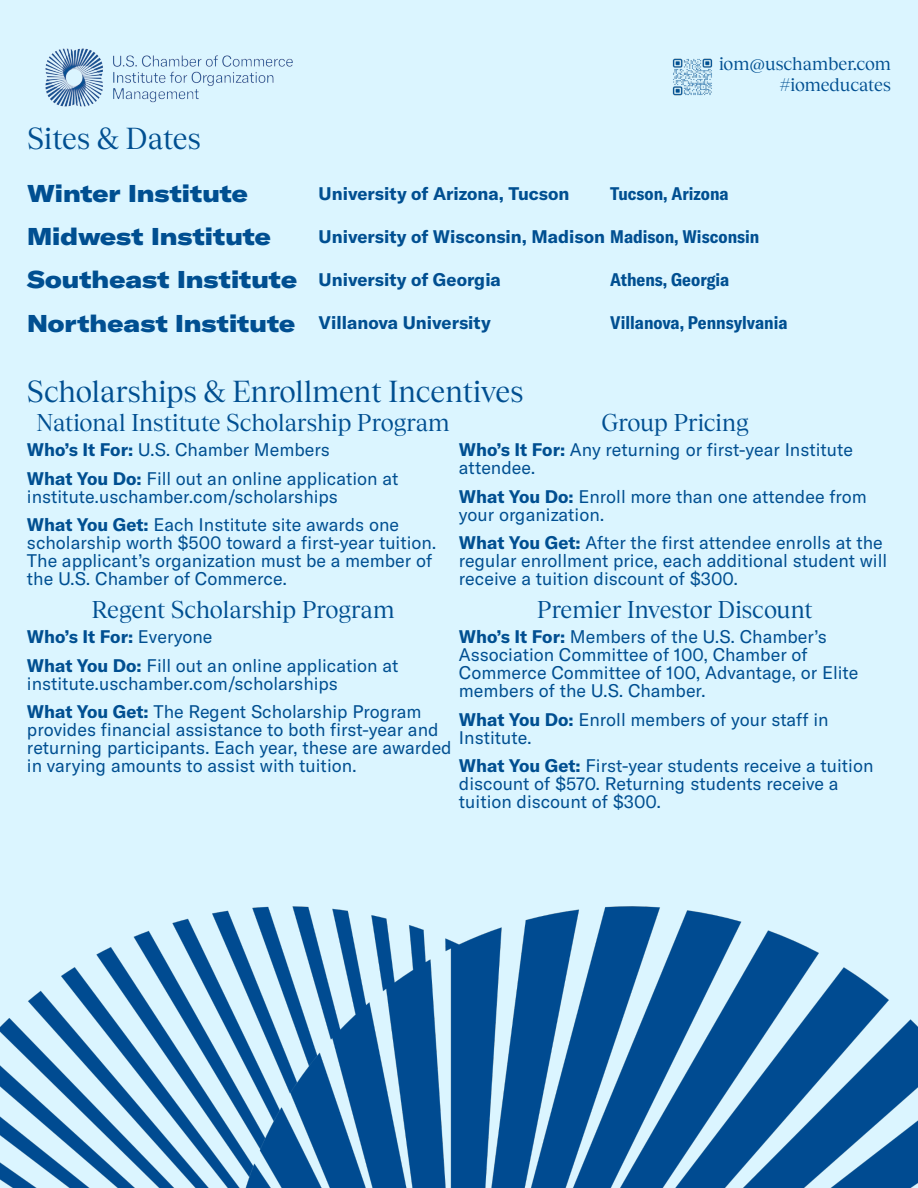
<style>
.page{position:relative;width:918px;height:1188px;background:#dbf5ff}
.page>*{position:absolute;margin:0;border:0;box-sizing:border-box;transform-origin:0 0}
.t1{font:30px "Tobias";color:#004f91}
.t2{font:24px "Tobias";color:#004f91}
.t3{font:24px/43.2px "GT America Ext Bl";color:#004f91}
.t4{font:18px/18px "GT America";color:#004f91}
.t5{font:700 18px "GT America";color:#004f91}
.t6{font:700 condensed 18px "GT America";color:#004f91}
.t7{font:18px/21px "Tobias";letter-spacing:-.005em;color:#004f91;text-align:right}
.s1{font-stretch:condensed}
.s2{font-weight:700}
</style>
<div class="page">
<img style="left:45px;top:48px;width:248px;height:59px">
<img style="left:672px;top:58px;width:41px;height:38px">
<img style="left:0;top:906px;width:918px;height:282px">
<h1 class="t1" style="left:27px;top:121px;width:175px">Sites &amp; Dates</h1>
<p class="t7" style="left:719px;top:53px;width:173px">iom@uschamber.com #iomeducates</p>
<h2 class="t3" style="left:27px;top:174px;width:272px">Winter Institute<br>Midwest Institute<br>Southeast Institute<br>Northeast Institute</h2>
<p class="t5" style="left:319px;top:186px;width:252px">University of Arizona, Tucson</p>
<p class="t6" style="left:610px;top:186px;width:120px">Tucson, Arizona</p>
<p class="t5" style="left:319px;top:229px;width:442px">University of Wisconsin, Madison <span class="s1">Madison, Wisconsin</span></p>
<p class="t5" style="left:319px;top:272px;width:184px">University of Georgia</p>
<p class="t5" style="left:319px;top:315px;width:174px">Villanova University</p>
<p class="t6" style="left:610px;top:272px;width:121px">Athens, Georgia</p>
<p class="t6" style="left:610px;top:315px;width:179px">Villanova, Pennsylvania</p>
<h1 class="t1" style="left:27px;top:373px;width:498px">Scholarships &amp; Enrollment Incentives</h1>
<h2 class="t2" style="left:36px;top:408px;width:415px">National Institute Scholarship Program</h2>
<h2 class="t2" style="left:601px;top:408px;width:149px">Group Pricing</h2>
<p class="t4" style="left:27px;top:437px;width:373px;line-height:28.5px"><span class="s2">Who’s It For:</span> U.S. Chamber Members<br><span class="s2">What You Do:</span> Fill out an online application at</p>
<p class="t4" style="left:27px;top:483px;width:374px;line-height:28.5px">institute.uschamber.com/scholarships<br><span class="s2">What You Get:</span> Each Institute site awards one</p>
<p class="t4" style="left:27px;top:535px;width:411px">scholarship worth $500 toward a first-year tuition.<br>The applicant’s organization must be a member of the U.S. Chamber of Commerce.</p>
<p class="t4" style="left:459px;top:442px;width:396px"><span class="s2">Who’s It For:</span> Any returning or first-year Institute attendee.</p>
<p class="t4" style="left:459px;top:489px;width:410px"><span class="s2">What You Do:</span> Enroll more than one attendee from your organization.</p>
<p class="t4" style="left:459px;top:535px;width:430px"><span class="s2">What You Get:</span> After the first attendee enrolls at the regular enrollment price, each additional student will receive a tuition discount of $300.</p>
<h2 class="t2" style="left:91px;top:595px;width:305px">Regent Scholarship Program</h2>
<h2 class="t2" style="left:537px;top:595px;width:278px">Premier Investor Discount</h2>
<p class="t4" style="left:27px;top:624px;width:373px;line-height:28.5px"><span class="s2">Who’s It For:</span> Everyone<br><span class="s2">What You Do:</span> Fill out an online application at</p>
<p class="t4" style="left:27px;top:670px;width:396px;line-height:28.5px">institute.uschamber.com/scholarships<br><span class="s2">What You Get:</span> The Regent Scholarship Program</p>
<p class="t4" style="left:27px;top:722px;width:426px">provides financial assistance to both first-year and returning participants. Each year, these are awarded in varying amounts to assist with tuition.</p>
<p class="t4" style="left:459px;top:629px;width:401px"><span class="s2">Who’s It For:</span> Members of the U.S. Chamber’s Association Committee of 100, Chamber of Commerce Committee of 100, Advantage, or Elite members of the U.S. Chamber.</p>
<p class="t4" style="left:459px;top:711px;width:371px"><span class="s2">What You Do:</span> Enroll members of your staff in<br>Institute.</p>
<p class="t4" style="left:459px;top:758px;width:416px"><span class="s2">What You Get:</span> First-year students receive a tuition discount of $570. Returning students receive a tuition discount of $300.</p>
</div>
